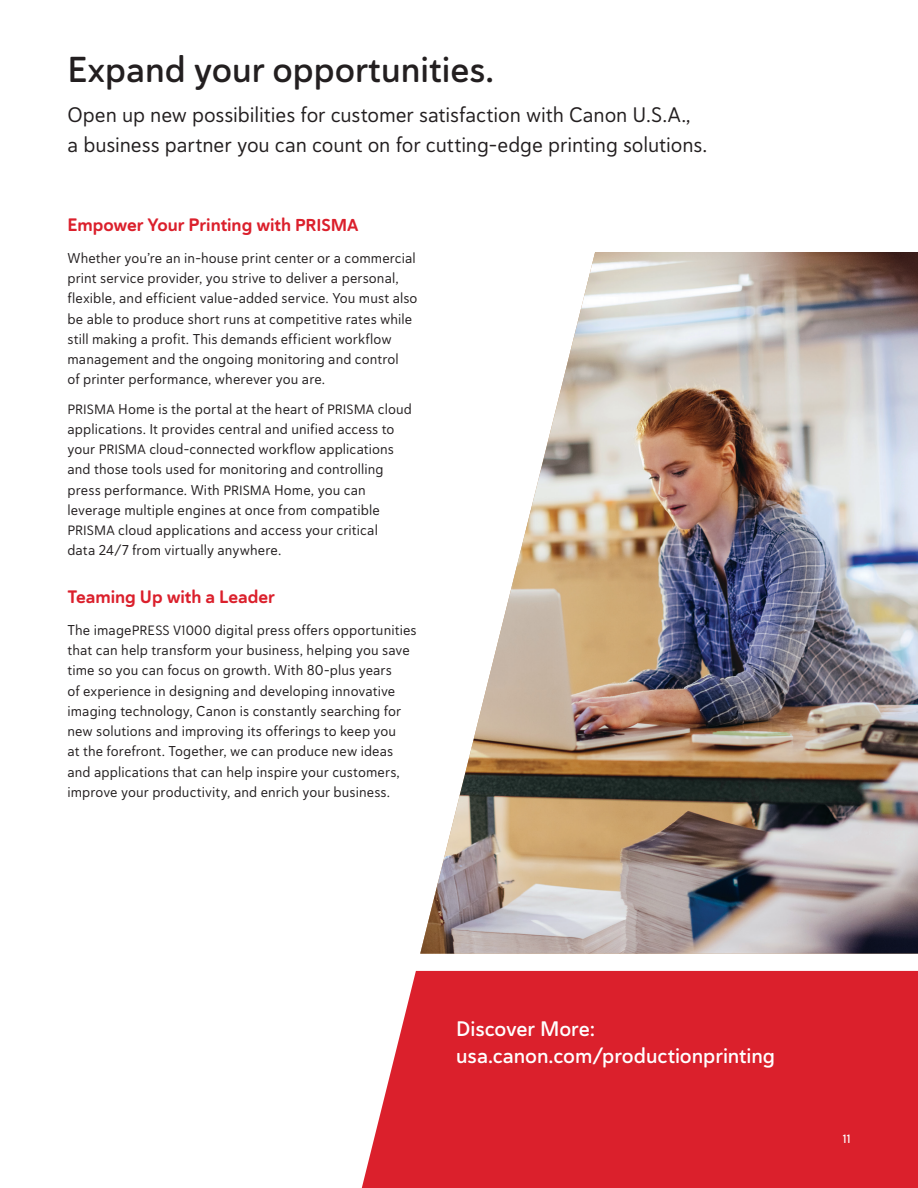
<style>
.page{position:relative;width:918px;height:1188px;background:#fff}
.page>*{position:absolute;margin:0;border:0;box-sizing:border-box;transform-origin:0 0}
.HEADLINE_Big{font:36px "Haboro Soft Nor Dem";color:#231f20}
.INTRO{font:21px/30px "Haboro Soft Nor Reg";letter-spacing:-.005em;color:#231f20}
.INTRO-2{font:21px/27px "Haboro Soft Nor Dem";letter-spacing:-.005em;color:#fff}
.HEADLINE_RED_no_subh{font:18px "Haboro Soft Nor Bol";letter-spacing:-.005em;color:#db202c}
.BODY_COPY{font:14.25px/20.2px "Haboro Soft Nor Reg";letter-spacing:.01em;color:#231f20}
.t1{font:12px "Haboro Soft Nor Dem";color:#fff}
.s1{font-size:17.25px}
.s2{font-size:13.5px}
</style>
<div class="page">
<div style="left:362px;top:971px;width:556px;height:217px;background:#db202c"></div>
<img style="left:420px;top:252px;width:498px;height:702px">
<h1 class="HEADLINE_Big" style="left:68px;top:46px;width:428px">Expand your opportunities.</h1>
<p class="INTRO" style="left:68px;top:100px;width:641px">Open up new possibilities for customer satisfaction with Canon U.S.A.,<br>a business partner you can count on for cutting-edge printing solutions.</p>
<h2 class="HEADLINE_RED_no_subh" style="left:68px;top:213px;width:293px">Empower Your Printing with <span class="s1">PRISMA</span></h2>
<p class="BODY_COPY" style="left:68px;top:248px;width:352px">Whether you’re an in-house print center or a commercial print service provider, you strive to deliver a personal, flexible, and efficient value-added service. You must also be able to produce short runs at competitive rates while still making a profit. This demands efficient workflow management and the ongoing monitoring and control<br>of printer performance, wherever you are.</p>
<p class="BODY_COPY" style="left:68px;top:398px;width:346px"><span class="s2">PRISMA</span> Home is the portal at the heart of <span class="s2">PRISMA</span> cloud applications. It provides central and unified access to your <span class="s2">PRISMA</span> cloud-connected workflow applications and those tools used for monitoring and controlling press performance. With <span class="s2">PRISMA</span> Home, you can leverage multiple engines at once from compatible <span class="s2">PRISMA</span> cloud applications and access your critical<br>data 24/7 from virtually anywhere.</p>
<h2 class="HEADLINE_RED_no_subh" style="left:68px;top:585px;width:209px">Teaming Up with a Leader</h2>
<p class="BODY_COPY" style="left:68px;top:620px;width:351px">The image<span class="s2">PRESS V1000</span> digital press offers opportunities that can help transform your business, helping you save time so you can focus on growth. With 80-plus years<br>of experience in designing and developing innovative imaging technology, Canon is constantly searching for new solutions and improving its offerings to keep you<br>at the forefront. Together, we can produce new ideas and applications that can help inspire your customers, improve your productivity, and enrich your business.</p>
<p class="INTRO-2" style="left:456px;top:1015px;width:320px">Discover More: usa.canon.com/productionprinting</p>
<p class="t1" style="left:843px;top:1131px;width:9px">11</p>
</div>
